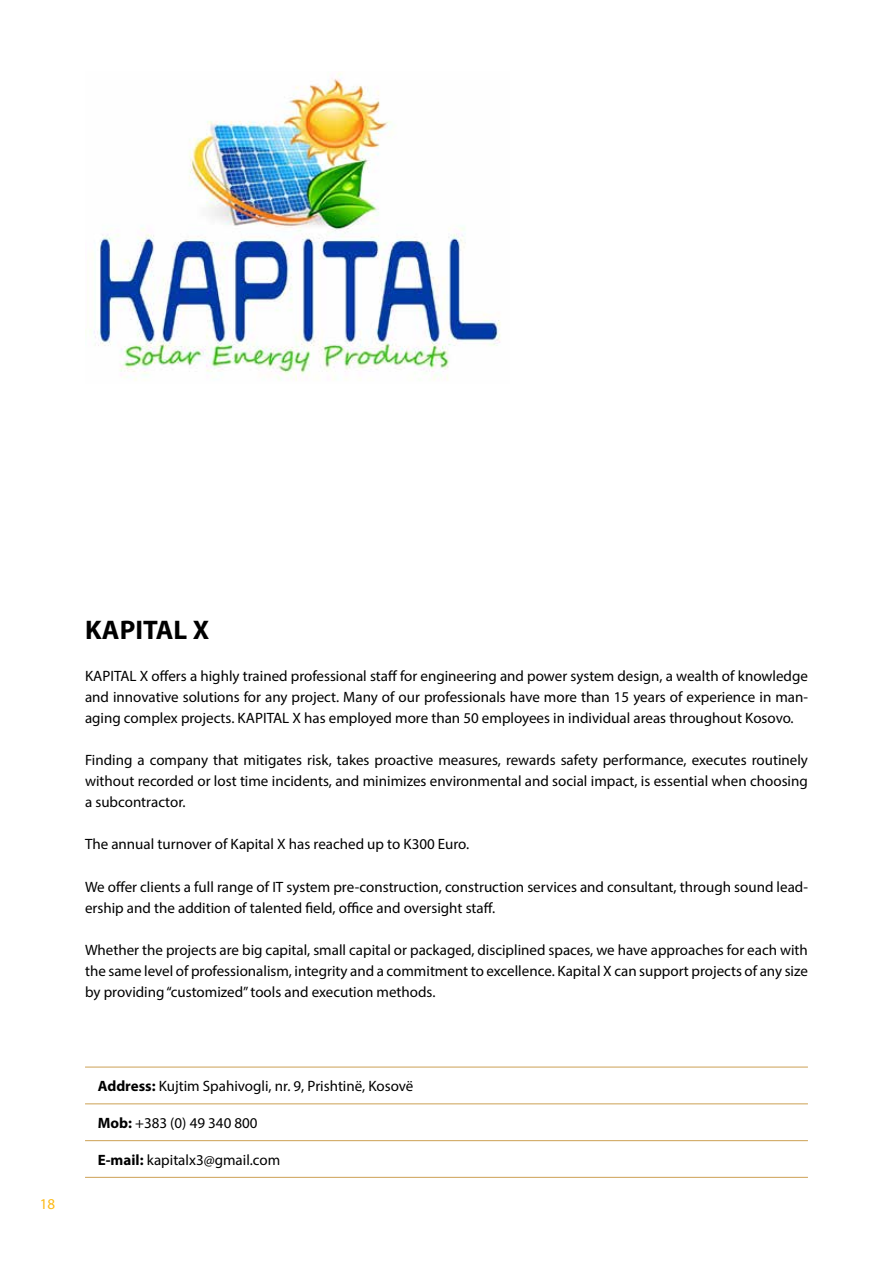
<style>
.page{position:relative;width:893px;height:1263px;background:#fff}
.page>*{position:absolute;margin:0;border:0;box-sizing:border-box;transform-origin:0 0}
.t1{font:700 27px "Myriad Pro";color:#000}
.t2{font:15px/21px "Myriad Pro";color:#000;text-align:justify}
.t3{font:15px "Myriad Pro";color:#fdb913}
.s1{font-weight:700}
</style>
<div class="page">
<hr style="left:85px;top:1066px;width:723px;height:2px;background:#d2ab67">
<hr style="left:85px;top:1103px;width:723px;height:1px;background:#d2ab67">
<hr style="left:85px;top:1140px;width:723px;height:1px;background:#d2ab67">
<hr style="left:85px;top:1177px;width:723px;height:1px;background:#d2ab67">
<img style="left:90px;top:72px;width:411px;height:309px">
<h1 class="t1" style="left:85px;top:612px;width:126px">KAPITAL X</h1>
<p class="t2" style="left:85px;top:665px;width:724px">KAPITAL X offers a highly trained professional staff for engineering and power system design, a wealth of knowledge and innovative solutions for any project. Many of our professionals have more than 15 years of experience in man&shy;aging complex projects. KAPITAL X has employed more than 50 employees in individual areas throughout Kosovo.</p>
<p class="t2" style="left:85px;top:749px;width:724px">Finding a company that mitigates risk, takes proactive measures, rewards safety performance, executes routinely without recorded or lost time incidents, and minimizes environmental and social impact, is essential when choosing a subcontractor.</p>
<p class="t2" style="left:85px;top:834px;width:386px">The annual turnover of Kapital X has reached up to K300 Euro.</p>
<p class="t2" style="left:85px;top:876px;width:724px">We offer clients a full range of IT system pre-construction, construction services and consultant, through sound lead&shy;ership and the addition of talented field, office and oversight staff.</p>
<p class="t2" style="left:85px;top:939px;width:724px">Whether the projects are big capital, small capital or packaged, disciplined spaces, we have approaches for each with the same level of professionalism, integrity and a commitment to excellence. Kapital X can support projects of any size by providing “customized” tools and execution methods.</p>
<p class="t3" style="left:40px;top:1195px;width:17px">18</p>
<p class="t2" style="left:98px;top:1075px;width:317px"><span class="s1">Address:</span> Kujtim Spahivogli, nr. 9, Prishtinë, Kosovë</p>
<p class="t2" style="left:98px;top:1112px;width:161px"><span class="s1">Mob:</span> +383 (0) 49 340 800</p>
<p class="t2" style="left:98px;top:1149px;width:184px"><span class="s1">E-mail:</span> kapitalx3@gmail.com</p>
</div>
